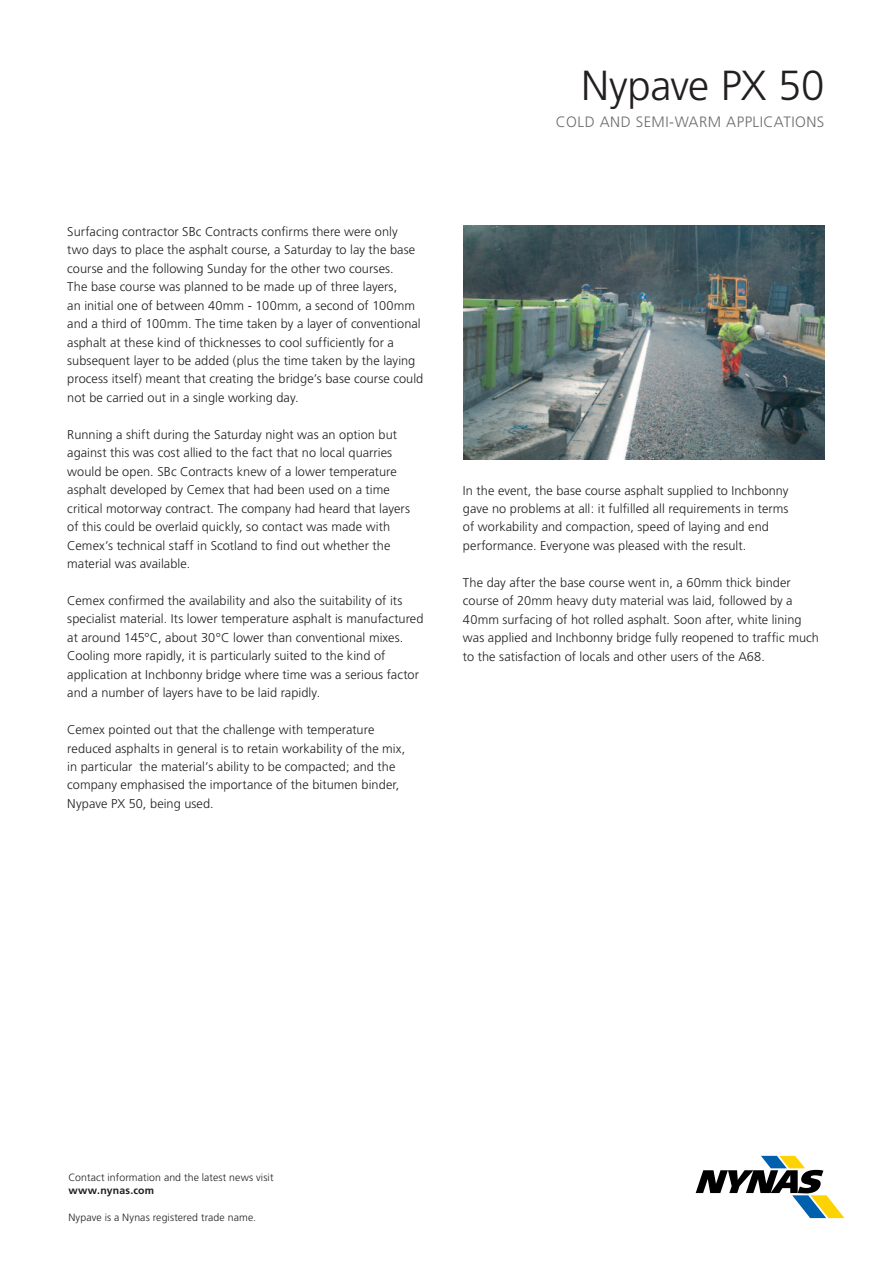
<style>
.page{position:relative;width:893px;height:1263px;background:#fff}
.page>*{position:absolute;margin:0;border:0;box-sizing:border-box;transform-origin:0 0}
.t1{font:300 42px "Frutiger";letter-spacing:-.015em;color:#231f20}
.t2{font:300 15px "Frutiger";letter-spacing:.03em;color:#6c6d70}
.brödtext_stor{font:300 12.75px/18.5px "Frutiger CE";letter-spacing:.005em;color:#231f20}
.brödtext_stor-2{font:300 10.5px "Frutiger CE";letter-spacing:.01em;color:#231f20}
.brödtext_stor-3{font:700 10.5px "Frutiger CE";letter-spacing:.02em;color:#231f20}
</style>
<div class="page">
<svg style="left:696px;top:1156px;width:148px;height:62px"></svg>
<img style="left:463px;top:226px;width:362px;height:234px">
<p class="brödtext_stor" style="left:67px;top:222px;width:349px">Surfacing contractor SBc Contracts confirms there were only two days to place the asphalt course, a Saturday to lay the base course and the following Sunday for the other two courses.</p>
<p class="brödtext_stor" style="left:67px;top:277px;width:331px">The base course was planned to be made up of three layers,</p>
<p class="brödtext_stor" style="left:67px;top:296px;width:358px">an initial one of between 40mm - 100mm, a second of 100mm and a third of 100mm. The time taken by a layer of conventional asphalt at these kind of thicknesses to cool sufficiently for a subsequent layer to be added (plus the time taken by the laying process itself) meant that creating the bridge’s base course could not be carried out in a single working day.</p>
<p class="brödtext_stor" style="left:67px;top:425px;width:331px">Running a shift during the Saturday night was an option but against this was cost allied to the fact that no local quarries would be open. SBc Contracts knew of a lower temperature asphalt developed by Cemex that had been used on a time</p>
<p class="brödtext_stor" style="left:67px;top:499px;width:344px">critical motorway contract. The company had heard that layers</p>
<p class="brödtext_stor" style="left:67px;top:517px;width:325px;text-align:justify">of this could be overlaid quickly, so contact was made with Cemex’s technical staff in Scotland to find out whether the material was available.</p>
<p class="brödtext_stor" style="left:67px;top:591px;width:358px">Cemex confirmed the availability and also the suitability of its specialist material. Its lower temperature asphalt is manufactured at around 145°C, about 30°C lower than conventional mixes.<br>Cooling more rapidly, it is particularly suited to the kind of application at Inchbonny bridge where time was a serious factor and a number of layers have to be laid rapidly.</p>
<p class="brödtext_stor" style="left:67px;top:720px;width:309px">Cemex pointed out that the challenge with temperature</p>
<p class="brödtext_stor" style="left:67px;top:739px;width:339px">reduced asphalts in general is to retain workability of the mix,</p>
<p class="brödtext_stor" style="left:67px;top:757px;width:334px">in particular the material’s ability to be compacted; and the company emphasised the importance of the bitumen binder,<br>Nypave PX 50, being used.</p>
<p class="t1" style="left:581px;top:61px;width:245px">Nypave PX 50</p>
<p class="t2" style="left:556px;top:113px;width:270px">COLD AND SEMI-WARM APPLICATIONS</p>
<p class="brödtext_stor" style="left:463px;top:481px;width:327px">In the event, the base course asphalt supplied to Inchbonny gave no problems at all: it fulfilled all requirements in terms of workability and compaction, speed of laying and end performance. Everyone was pleased with the result.</p>
<p class="brödtext_stor" style="left:463px;top:573px;width:357px">The day after the base course went in, a 60mm thick binder course of 20mm heavy duty material was laid, followed by a 40mm surfacing of hot rolled asphalt. Soon after, white lining was applied and Inchbonny bridge fully reopened to traffic much to the satisfaction of locals and other users of the A68.</p>
<p class="brödtext_stor-2" style="left:68px;top:1171px;width:207px">Contact information and the latest news visit</p>
<p class="brödtext_stor-3" style="left:68px;top:1184px;width:87px">www.nynas.com</p>
<p class="brödtext_stor-2" style="left:68px;top:1211px;width:189px">Nypave is a Nynas registered trade name.</p>
</div>
